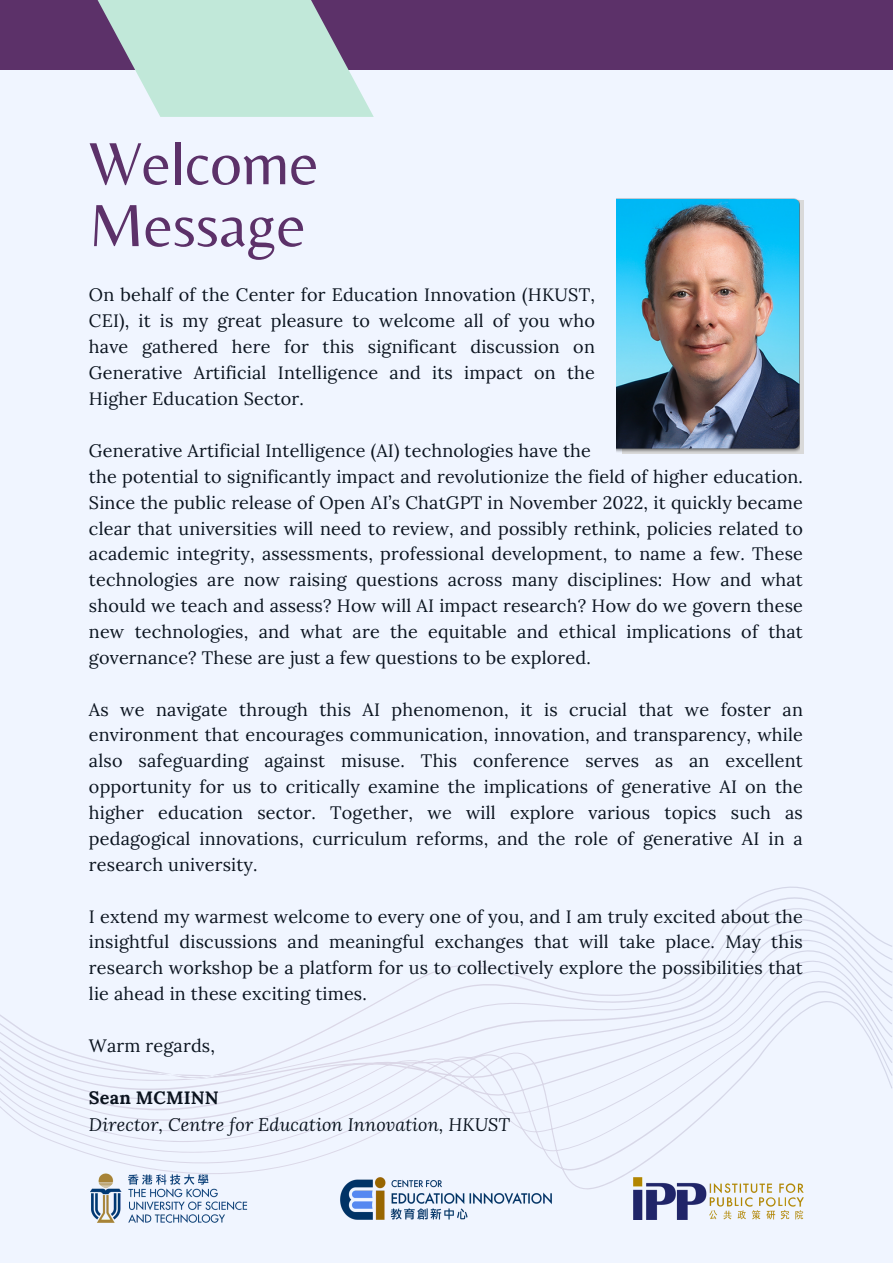
<style>
.page{position:relative;width:893px;height:1264px;background:#fff}
.page>*{position:absolute;margin:0;border:0;box-sizing:border-box;transform-origin:0 0}
.t1{font:61.8px "Belleza";color:#5c3169}
.t2{font:18px/25.8px "Lora";letter-spacing:.01em;color:#0a131e;text-align:justify}
.t3{font:italic 18px "Lora";letter-spacing:.01em;color:#0a131e}
.t4{font:700 18px "Lora";letter-spacing:.01em;color:#0a131e}
</style>
<div class="page">
<div style="left:0;top:0;width:892px;height:1262px;background:#f0f5ff"></div>
<svg style="left:0;top:886px;width:892px;height:303px"></svg>
<div style="left:0;top:0;width:892px;height:70px;background:#5c3169"></div>
<svg style="left:97px;top:0;width:277px;height:117px"></svg>
<img style="left:634px;top:1177px;width:169px;height:41px">
<img style="left:336px;top:1173px;width:220px;height:47px">
<img style="left:89px;top:1173px;width:159px;height:50px">
<div style="left:622px;top:200px;width:181px;height:253px;background:linear-gradient(to bottom,#d9d9d9,#d9d9d9)"></div>
<img style="left:616px;top:198px;width:183px;height:256px">
<p class="t1" style="left:89px;top:127px;width:231px">Welcome</p>
<p class="t1" style="left:89px;top:189px;width:218px">Message</p>
<p class="t2" style="left:89px;top:282px;width:507px">On behalf of the Center for Education Innovation (HKUST, CEI), it is my great pleasure to welcome all of you who have gathered here for this significant discussion on Generative Artificial Intelligence and its impact on the Higher Education Sector.</p>
<p class="t2" style="left:89px;top:437px;width:503px">Generative Artificial Intelligence (AI) technologies have the</p>
<p class="t2" style="left:89px;top:463px;width:715px">the potential to significantly impact and revolutionize the field of higher education.<br>Since the public release of Open AI’s ChatGPT in November 2022, it quickly became clear that universities will need to review, and possibly rethink, policies related to academic integrity, assessments, professional development, to name a few. These technologies are now raising questions across many disciplines: How and what should we teach and assess? How will AI impact research? How do we govern these new technologies, and what are the equitable and ethical implications of that governance? These are just a few questions to be explored.</p>
<p class="t2" style="left:89px;top:696px;width:715px">As we navigate through this AI phenomenon, it is crucial that we foster an environment that encourages communication, innovation, and transparency, while also safeguarding against misuse. This conference serves as an excellent opportunity for us to critically examine the implications of generative AI on the higher education sector. Together, we will explore various topics such as pedagogical innovations, curriculum reforms, and the role of generative AI in a research university.</p>
<p class="t2" style="left:89px;top:903px;width:715px">I extend my warmest welcome to every one of you, and I am truly excited about the insightful discussions and meaningful exchanges that will take place. May this research workshop be a platform for us to collectively explore the possibilities that lie ahead in these exciting times.</p>
<p class="t2" style="left:89px;top:1032px;width:127px">Warm regards,</p>
<p class="t4" style="left:89px;top:1085px;width:131px">Sean MCMINN</p>
<p class="t3" style="left:89px;top:1111px;width:422px">Director, Centre for Education Innovation, HKUST</p>
</div>
